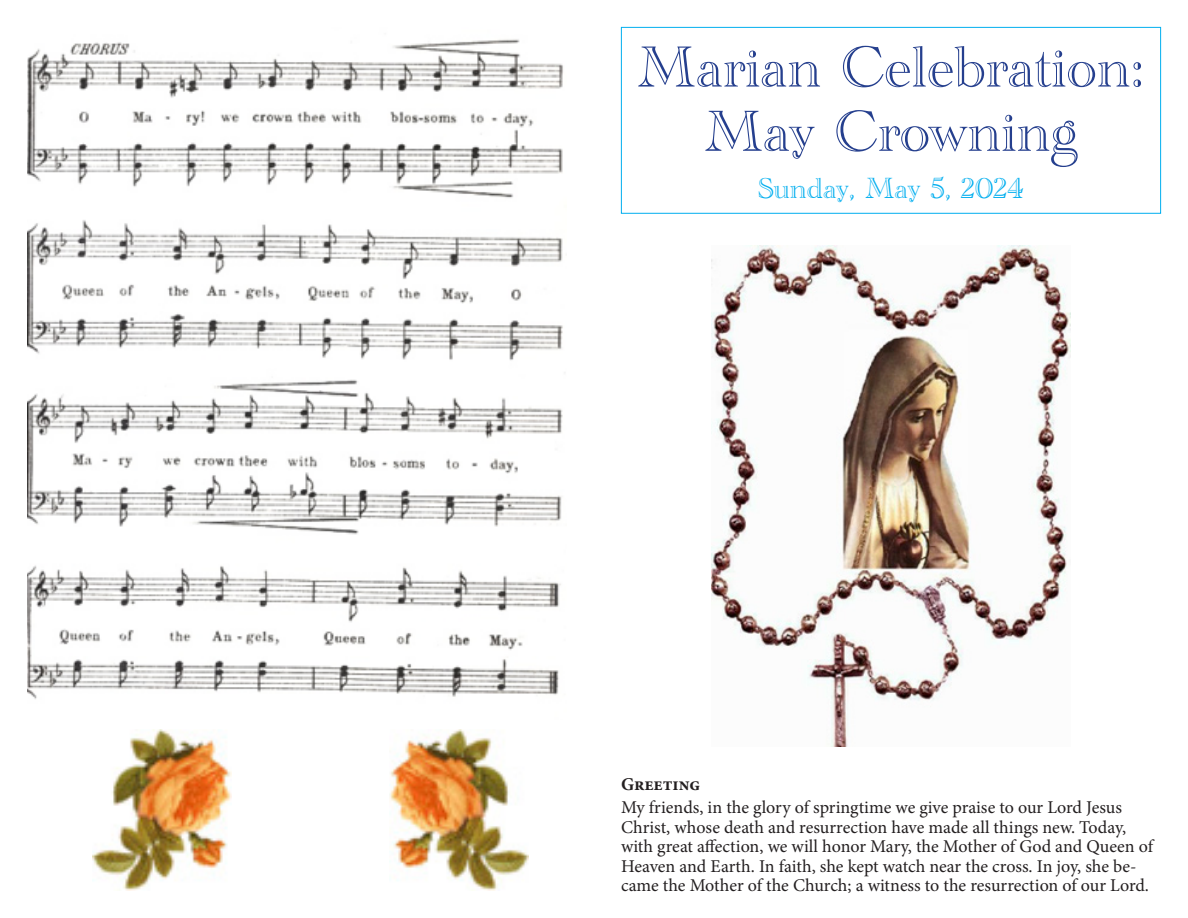
<style>
.page{position:relative;width:1188px;height:918px;background:#fff}
.page>*{position:absolute;margin:0;border:0;box-sizing:border-box;transform-origin:0 0}
.t1{font:60px/64.2px "Academy Engraved Let Plain";color:#253f8e;text-align:center}
.t2{font:30px "Academy Engraved Let Plain";color:#00aeef}
.t3{font:18px/19.5px "Minion Pro";letter-spacing:-.005em;color:#231f20}
.t4{font:700 18px "Minion Pro";color:#231f20}
</style>
<div class="page">
<div style="left:621px;top:27px;width:540px;height:187px;border:1px solid #00aeef"></div>
<img style="left:711px;top:246px;width:360px;height:501px">
<img style="left:27px;top:39px;width:536px;height:660px">
<img style="left:93px;top:729px;width:138px;height:162px">
<img style="left:390px;top:729px;width:138px;height:162px">
<p class="t1" style="left:637px;top:30px;width:509px">Marian Celebration:<br>May Crowning</p>
<p class="t2" style="left:758px;top:165px;width:267px">Sunday, May 5, 2024</p>
<p class="t4" style="left:621px;top:772px;width:81px">Greeting</p>
<p class="t3" style="left:621px;top:798px;width:534px">My friends, in the glory of springtime we give praise to our Lord Jesus Christ, whose death and resurrection have made all things new. Today, with great affection, we will honor Mary, the Mother of God and Queen of Heaven and Earth. In faith, she kept watch near the cross. In joy, she be&shy;came the Mother of the Church; a witness to the resurrection of our Lord.</p>
</div>
